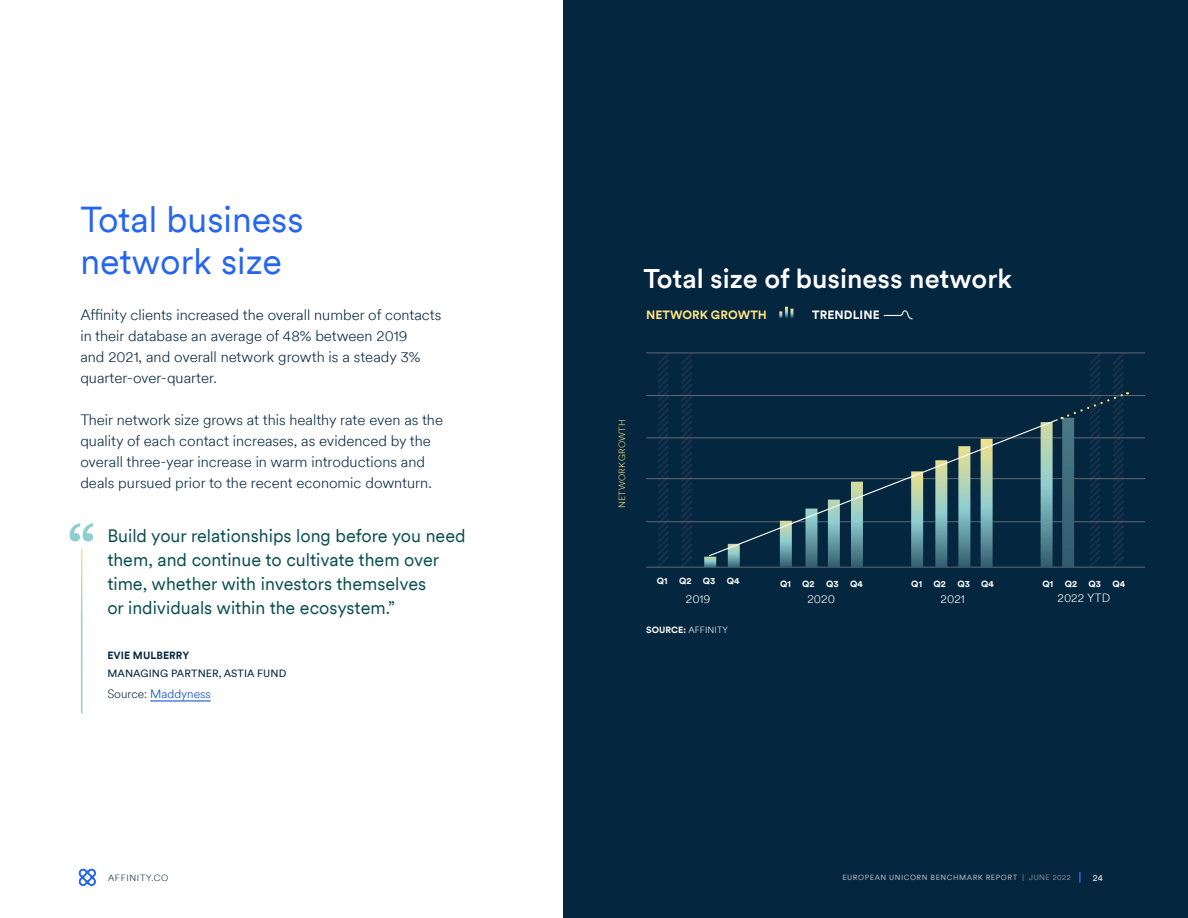
<style>
.page{position:relative;width:1188px;height:918px;background:#fff}
.page>*{position:absolute;margin:0;border:0;box-sizing:border-box;transform-origin:0 0}
.Heading_2__Light{font:36px/42px "Circular XXTT";color:#2665f1}
.Heading_2__Light-2{font:500 27px "Circular XXTT";color:#fff}
.Quote__Dark{font:18px/24px "Circular XXTT";color:#094d4f}
.Paragraph_Style__Lig{font:300 15px/21px "Circular XXTT";color:#04263f}
.Data_Label{font:300 12px "Circular XXTT";color:#fff}
.QS_Source__Dark{font:300 12px "Circular XXTT";color:#0245c8}
.Paragraph_Style__Lig-2{font:700 12px "Circular XXTT";letter-spacing:.01em;color:#ffe380}
.Paragraph_Style__Lig-3{font:700 12px "Circular XXTT";letter-spacing:.01em;color:#fff}
.QS_Source__Dark-2{font:10.5px/18px "Circular XXTT";letter-spacing:.01em;color:#04263f}
.Data_Label-2{font:700 9px "Circular XXTT";letter-spacing:.005em;color:#fff}
.Data_Label-3{font:300 9px "Circular XXTT";letter-spacing:.01em;color:#fff}
.Data_Label-4{font:300 9px "Circular XXTT";letter-spacing:.01em;color:#ffe380}
.t1{font:300 9px "Circular XXTT";letter-spacing:.07em;color:#04263f}
.t2{font:9px "Circular XXTT";color:#fff}
.t3{font:7.5px "Circular XXTT";letter-spacing:.07em;color:#afb4ba}
.t4{font:300 7.5px "Circular XXTT";letter-spacing:.065em;color:#afb4ba}
.s1{font-weight:700}
.s2{color:#04263f}
</style>
<div class="page">
<div style="left:564px;top:0;width:624px;height:918px;background:#04263f"></div>
<svg style="left:79px;top:869px;width:17px;height:17px"></svg>
<svg style="left:1079px;top:872px;width:2px;height:11px"></svg>
<hr style="left:150px;top:701px;width:61px;height:1px;background:#0245c8">
<svg style="left:70px;top:523px;width:23px;height:18px"></svg>
<svg style="left:779px;top:307px;width:14px;height:11px"></svg>
<svg style="left:883px;top:310px;width:30px;height:10px"></svg>
<hr style="left:646px;top:567px;width:499px;height:1px;background:#606975">
<hr style="left:646px;top:521px;width:499px;height:1px;background:#606975">
<hr style="left:646px;top:478px;width:499px;height:1px;background:#606975">
<hr style="left:646px;top:437px;width:499px;height:1px;background:#606975">
<hr style="left:646px;top:395px;width:499px;height:1px;background:#606975">
<hr style="left:646px;top:353px;width:499px;height:1px;background:#606975">
<svg style="left:780px;top:557px;width:12px;height:10px"></svg>
<div style="left:806px;top:509px;width:12px;height:58px;background:#3c6979"></div>
<svg style="left:828px;top:557px;width:12px;height:11px"></svg>
<div style="left:851px;top:482px;width:12px;height:85px;background:#3c6979"></div>
<div style="left:911px;top:471px;width:12px;height:96px;background:#3d6b7a"></div>
<div style="left:935px;top:460px;width:12px;height:107px;background:#3b6878"></div>
<div style="left:958px;top:446px;width:12px;height:121px;background:#3a6777"></div>
<div style="left:981px;top:439px;width:12px;height:129px;background:#396676"></div>
<svg style="left:704px;top:557px;width:12px;height:11px"></svg>
<svg style="left:728px;top:557px;width:12px;height:11px"></svg>
<svg style="left:655px;top:352px;width:17px;height:216px"></svg>
<svg style="left:678px;top:352px;width:17px;height:216px"></svg>
<div style="left:1041px;top:422px;width:12px;height:145px;background:#376374"></div>
<svg style="left:1062px;top:352px;width:66px;height:216px"></svg>
<svg style="left:708px;top:419px;width:351px;height:138px"></svg>
<p class="Heading_2__Light" style="left:80px;top:197px;width:225px">Total business network size</p>
<p class="Paragraph_Style__Lig" style="left:80px;top:304px;width:363px">Affinity clients increased the overall number of contacts in their database an average of 48% between 2019<br>and 2021, and overall network growth is a steady 3% quarter-over-quarter.</p>
<p class="Paragraph_Style__Lig" style="left:80px;top:409px;width:364px">Their network size grows at this healthy rate even as the quality of each contact increases, as evidenced by the overall three-year increase in warm introductions and deals pursued prior to the recent economic downturn.</p>
<p class="Quote__Dark" style="left:107px;top:523px;width:360px">Build your relationships long before you need them, and continue to cultivate them over time, whether with investors themselves<br>or individuals within the ecosystem.”</p>
<p class="QS_Source__Dark-2" style="left:107px;top:646px;width:181px"><span class="s1">EVIE MULBERRY<br></span>MANAGING PARTNER, ASTIA FUND</p>
<p class="QS_Source__Dark" style="left:107px;top:686px;width:105px"><span class="s2">Source:</span> Maddyness</p>
<p class="Heading_2__Light-2" style="left:643px;top:260px;width:370px">Total size of business network</p>
<p class="Paragraph_Style__Lig-2" style="left:646px;top:306px;width:122px">NETWORK GROWTH</p>
<p class="Paragraph_Style__Lig-3" style="left:812px;top:307px;width:69px">TRENDLINE</p>
<p class="Data_Label-4" style="left:616px;top:508px;width:90px;rotate:-90deg">NETWORK GROWTH</p>
<p class="Data_Label-2" style="left:657px;top:575px;width:12px">Q1</p>
<p class="Data_Label-2" style="left:679px;top:575px;width:14px">Q2</p>
<p class="Data_Label-2" style="left:703px;top:575px;width:14px">Q3</p>
<p class="Data_Label-2" style="left:727px;top:575px;width:14px">Q4</p>
<p class="Data_Label" style="left:686px;top:590px;width:26px">2019</p>
<p class="Data_Label" style="left:1058px;top:590px;width:54px">2022 YTD</p>
<p class="Data_Label-2" style="left:780px;top:577px;width:12px">Q1</p>
<p class="Data_Label-2" style="left:802px;top:577px;width:14px">Q2</p>
<p class="Data_Label-2" style="left:826px;top:577px;width:14px">Q3</p>
<p class="Data_Label-2" style="left:850px;top:577px;width:14px">Q4</p>
<p class="Data_Label-2" style="left:911px;top:577px;width:12px">Q1</p>
<p class="Data_Label-2" style="left:934px;top:577px;width:14px">Q2</p>
<p class="Data_Label-2" style="left:957px;top:577px;width:14px">Q3</p>
<p class="Data_Label-2" style="left:981px;top:577px;width:14px">Q4</p>
<p class="Data_Label-2" style="left:1043px;top:577px;width:12px">Q1</p>
<p class="Data_Label-2" style="left:1065px;top:577px;width:14px">Q2</p>
<p class="Data_Label-2" style="left:1089px;top:577px;width:14px">Q3</p>
<p class="Data_Label-2" style="left:1113px;top:577px;width:14px">Q4</p>
<p class="Data_Label" style="left:807px;top:590px;width:29px">2020</p>
<p class="Data_Label" style="left:941px;top:590px;width:26px">2021</p>
<p class="Data_Label-3" style="left:646px;top:624px;width:83px"><span class="s1">SOURCE:</span> AFFINITY</p>
<p class="t1" style="left:108px;top:872px;width:62px">AFFINITY.CO</p>
<p class="t3" style="left:842px;top:872px;width:176px">EUROPEAN UNICORN BENCHMARK REPORT</p>
<p class="t4" style="left:1023px;top:872px;width:50px">| JUNE 2022</p>
<p class="t2" style="left:1093px;top:872px;width:12px">24</p>
</div>
